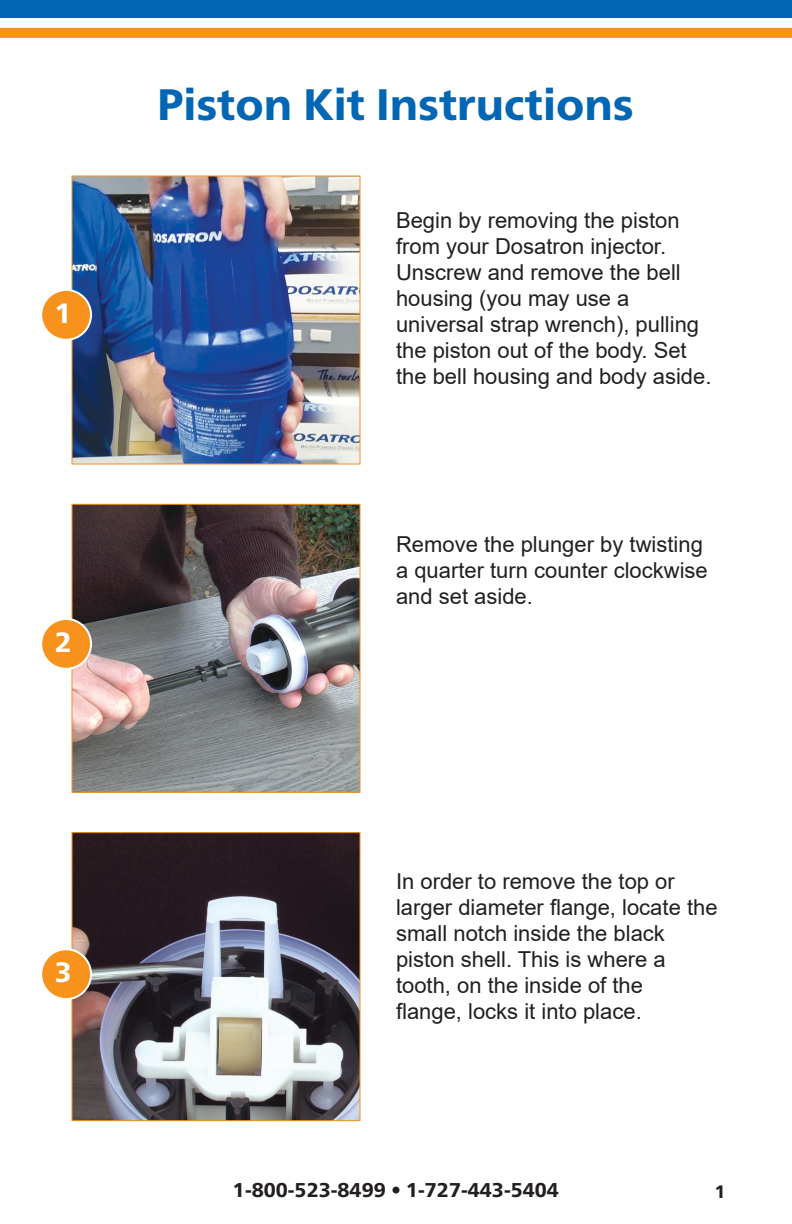
<style>
.page{position:relative;width:792px;height:1224px;background:#fff}
.page>*{position:absolute;margin:0;border:0;box-sizing:border-box;transform-origin:0 0}
.t1{font:800 44px "Frutiger Neue LT Pro";color:#0166b3}
.t2{font:800 28px "Frutiger Neue LT Pro";color:#fff}
.t3{font:22px/26px "Arial";color:#231f20}
.t4{font:800 20px "Frutiger Neue LT Pro";color:#231f20}
.t5{font:800 18px "Frutiger Neue LT Pro";color:#231f20}
</style>
<div class="page">
<div style="left:0;top:0;width:792px;height:18px;background:#0166b3"></div>
<div style="left:0;top:28px;width:792px;height:10px;background:#f7931d"></div>
<img style="left:74px;top:834px;width:284px;height:285px">
<div style="left:72px;top:832px;width:288px;height:289px;border:1px solid #f7931d"></div>
<img style="left:74px;top:506px;width:284px;height:285px">
<div style="left:72px;top:504px;width:288px;height:289px;border:1px solid #f7931d"></div>
<img style="left:74px;top:178px;width:284px;height:284px">
<div style="left:41px;top:290px;width:50px;height:50px;background:#f7931d;border-radius:50%"></div>
<div style="left:40px;top:289px;width:52px;height:52px;border:2px solid #fff;border-radius:50%"></div>
<div style="left:41px;top:619px;width:50px;height:50px;background:#f7931d;border-radius:50%"></div>
<div style="left:40px;top:618px;width:52px;height:52px;border:2px solid #fff;border-radius:50%"></div>
<div style="left:41px;top:949px;width:50px;height:50px;background:#f7931d;border-radius:50%"></div>
<div style="left:40px;top:948px;width:52px;height:52px;border:2px solid #fff;border-radius:50%"></div>
<p class="t2" style="left:55px;top:297px;width:18px">1</p>
<p class="t2" style="left:55px;top:626px;width:18px">2</p>
<p class="t2" style="left:55px;top:956px;width:18px">3</p>
<p class="t1" style="left:157px;top:79px;width:478px">Piston Kit Instructions</p>
<p class="t3" style="left:396px;top:207px;width:286px">Begin by removing the piston from your Dosatron injector.<br>Unscrew and remove the bell housing (you may use a</p>
<p class="t3" style="left:396px;top:311px;width:317px">universal strap wrench), pulling the piston out of the body. Set the bell housing and body aside.</p>
<p class="t3" style="left:396px;top:531px;width:313px">Remove the plunger by twisting a quarter turn counter clockwise and set aside.</p>
<p class="t3" style="left:396px;top:868px;width:323px">In order to remove the top or larger diameter flange, locate the small notch inside the black</p>
<p class="t3" style="left:396px;top:946px;width:271px">piston shell. This is where a tooth, on the inside of the</p>
<p class="t3" style="left:396px;top:998px;width:247px">flange, locks it into place.</p>
<p class="t4" style="left:233px;top:1178px;width:328px">1-800-523-8499 • 1-727-443-5404</p>
<p class="t5" style="left:715px;top:1181px;width:12px">1</p>
</div>
